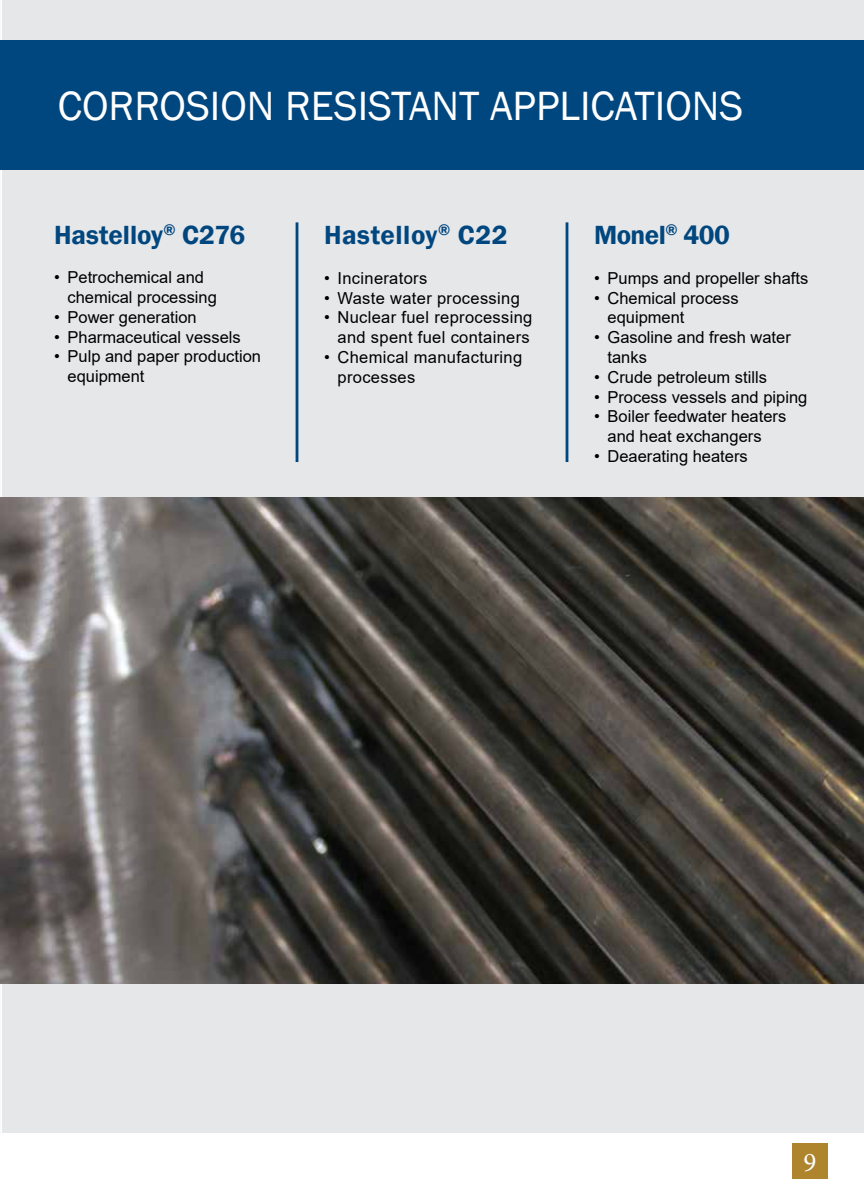
<style>
.page{position:relative;width:864px;height:1188px;background:#fff}
.page>*{position:absolute;margin:0;border:0;box-sizing:border-box;transform-origin:0 0}
.t1{font:42px "Franklin Gothic";color:#fff}
.t2{font:600 27px "Franklin Gothic";color:#00467f}
.t3{font:600 27px "Franklin Gothic";letter-spacing:.02em;color:#00467f}
.t4{font:600 27px "Franklin Gothic";letter-spacing:-.02em;color:#00467f}
.t5{font:27px "Minion Pro";color:#fff}
.t6{font:16.5px/19.8px "Arial";color:#000}
.t7{font:16.5px/19.8px "Arial";letter-spacing:.02em;color:#000;text-align:right}
</style>
<div class="page">
<div style="left:2px;top:0;width:862px;height:1133px;background:#e6e7e8"></div>
<div style="left:792px;top:1143px;width:36px;height:36px;background:#ae852d"></div>
<div style="left:0;top:40px;width:864px;height:129px;background:#00467f"></div>
<hr style="left:296px;top:222px;width:2px;height:240px;background:#00467f">
<hr style="left:566px;top:222px;width:2px;height:240px;background:#00467f">
<img style="left:0;top:497px;width:864px;height:486px">
<h1 class="t1" style="left:58px;top:80px;width:687px">CORROSION RESISTANT APPLICATIONS</h1>
<h2 class="t2" style="left:54px;top:218px;width:193px">Hastelloy<sup>®</sup> C276</h2>
<p class="t6" style="left:67px;top:267px;width:151px;text-indent:-13px">• Petrochemical and chemical processing</p>
<p class="t6" style="left:54px;top:307px;width:144px">• Power generation</p>
<p class="t6" style="left:54px;top:327px;width:188px">• Pharmaceutical vessels</p>
<p class="t6" style="left:67px;top:347px;width:195px;text-indent:-13px">• Pulp and paper production equipment</p>
<h2 class="t3" style="left:324px;top:219px;width:185px">Hastelloy<sup>®</sup> C22</h2>
<p class="t7" style="left:324px;top:268px;width:105px">• Incinerators</p>
<p class="t7" style="left:324px;top:288px;width:197px">• Waste water processing</p>
<p class="t7" style="left:324px;top:308px;width:210px">• Nuclear fuel reprocessing and spent fuel containers</p>
<p class="t7" style="left:338px;top:347px;width:186px;text-align:left;text-indent:-13px">• Chemical manufacturing processes</p>
<h2 class="t4" style="left:594px;top:219px;width:137px">Monel<sup>®</sup> 400</h2>
<p class="t6" style="left:594px;top:268px;width:216px">• Pumps and propeller shafts</p>
<p class="t6" style="left:607px;top:288px;width:133px;text-indent:-13px">• Chemical process equipment</p>
<p class="t6" style="left:607px;top:327px;width:185px;text-indent:-13px">• Gasoline and fresh water tanks</p>
<p class="t6" style="left:594px;top:367px;width:175px">• Crude petroleum stills</p>
<p class="t6" style="left:594px;top:387px;width:215px">• Process vessels and piping</p>
<p class="t6" style="left:607px;top:407px;width:180px;text-indent:-13px">• Boiler feedwater heaters and heat exchangers</p>
<p class="t6" style="left:594px;top:446px;width:155px">• Deaerating heaters</p>
<h2 class="t5" style="left:804px;top:1144px;width:14px">9</h2>
</div>
